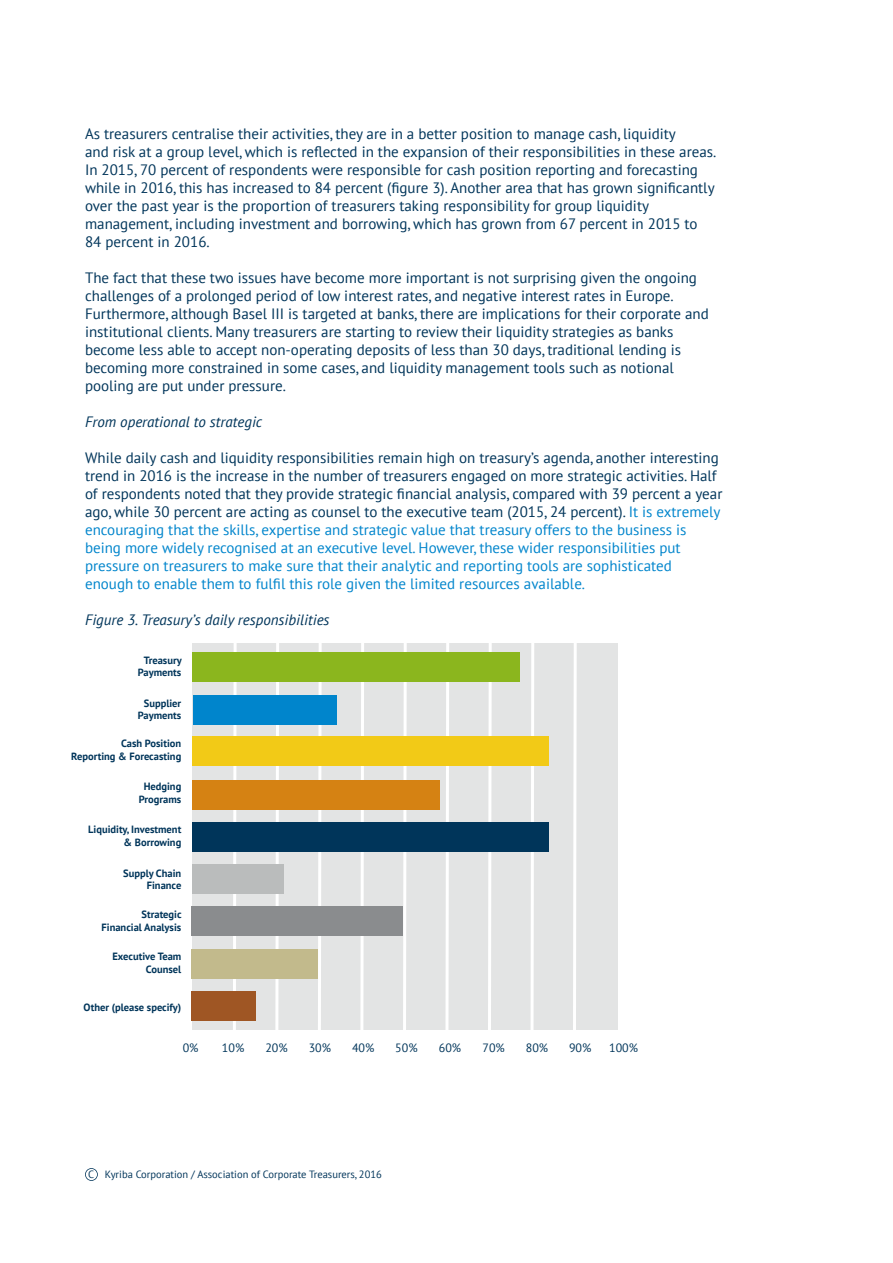
<style>
.page{position:relative;width:893px;height:1263px;background:#fff}
.page>*{position:absolute;margin:0;border:0;box-sizing:border-box;transform-origin:0 0}
.t1{font:15px/18px "PT Sans";color:#00355a}
.t2{font:italic 15px "PT Sans";color:#00355a}
.t3{font:12px "PT Sans";color:#00355a}
.t4{font:700 10.5px/12.6px "PT Sans";color:#00355a;text-align:right}
.t5{font:10.5px "PT Sans";color:#00355a}
.s1{color:#0085cc}
</style>
<div class="page">
<div style="left:193px;top:643px;width:425px;height:387px;background:#e3e4e4"></div>
<svg style="left:231px;top:643px;width:7px;height:387px"></svg>
<svg style="left:274px;top:643px;width:7px;height:387px"></svg>
<svg style="left:316px;top:643px;width:7px;height:387px"></svg>
<svg style="left:359px;top:643px;width:7px;height:387px"></svg>
<svg style="left:401px;top:643px;width:7px;height:387px"></svg>
<svg style="left:444px;top:643px;width:7px;height:387px"></svg>
<svg style="left:486px;top:643px;width:7px;height:387px"></svg>
<svg style="left:529px;top:643px;width:7px;height:387px"></svg>
<svg style="left:573px;top:643px;width:4px;height:387px"></svg>
<div style="left:193px;top:695px;width:143px;height:30px;background:#0085cc"></div>
<div style="left:193px;top:736px;width:356px;height:30px;background:#f2ca17"></div>
<div style="left:193px;top:822px;width:356px;height:29px;background:#00355a"></div>
<div style="left:192px;top:864px;width:92px;height:30px;background:#babcbc"></div>
<div style="left:192px;top:906px;width:211px;height:30px;background:#8a8c8e"></div>
<div style="left:192px;top:949px;width:126px;height:30px;background:#c2ba8c"></div>
<div style="left:192px;top:991px;width:64px;height:30px;background:#9f5624"></div>
<div style="left:193px;top:652px;width:327px;height:30px;background:#8bb61e"></div>
<div style="left:193px;top:780px;width:247px;height:30px;background:#d58213"></div>
<div style="left:85px;top:1168px;width:13px;height:13px;border:2px solid #00355a;border-radius:50%"></div>
<p class="t1" style="left:85px;top:125px;width:633px">As treasurers centralise their activities, they are in a better position to manage cash, liquidity<br>and risk at a group level, which is reflected in the expansion of their responsibilities in these areas.<br>In 2015, 70 percent of respondents were responsible for cash position reporting and forecasting while in 2016, this has increased to 84 percent (figure 3). Another area that has grown significantly over the past year is the proportion of treasurers taking responsibility for group liquidity management, including investment and borrowing, which has grown from 67 percent in 2015 to 84 percent in 2016.</p>
<p class="t1" style="left:85px;top:269px;width:625px">The fact that these two issues have become more important is not surprising given the ongoing challenges of a prolonged period of low interest rates, and negative interest rates in Europe.<br>Furthermore, although Basel III is targeted at banks, there are implications for their corporate and institutional clients. Many treasurers are starting to review their liquidity strategies as banks become less able to accept non-operating deposits of less than 30 days, traditional lending is becoming more constrained in some cases, and liquidity management tools such as notional pooling are put under pressure.</p>
<p class="t2" style="left:85px;top:413px;width:179px">From operational to strategic</p>
<p class="t1" style="left:85px;top:449px;width:639px">While daily cash and liquidity responsibilities remain high on treasury’s agenda, another interesting trend in 2016 is the increase in the number of treasurers engaged on more strategic activities. Half of respondents noted that they provide strategic financial analysis, compared with 39 percent a year ago, while 30 percent are acting as counsel to the executive team (2015, 24 percent). <span class="s1">It is extremely encouraging that the skills, expertise and strategic value that treasury offers to the business is being more widely recognised at an executive level. However, these wider responsibilities put pressure on treasurers to make sure that their analytic and reporting tools are sophisticated enough to enable them to fulfil this role given the limited resources available.</span></p>
<p class="t2" style="left:85px;top:611px;width:246px">Figure 3. Treasury’s daily responsibilities</p>
<p class="t4" style="left:138px;top:654px;width:45px;text-align:center">Treasury<br>Payments</p>
<p class="t4" style="left:138px;top:697px;width:45px;text-align:center">Supplier<br>Payments</p>
<p class="t4" style="left:71px;top:737px;width:112px">Cash Position<br>Reporting &amp; Forecasting</p>
<p class="t4" style="left:139px;top:780px;width:44px;text-align:center">Hedging<br>Programs</p>
<p class="t4" style="left:88px;top:824px;width:95px">Liquidity, Investment &amp; Borrowing</p>
<p class="t4" style="left:123px;top:867px;width:60px">Supply Chain<br>Finance</p>
<p class="t4" style="left:102px;top:909px;width:82px">Strategic<br>Financial Analysis</p>
<p class="t4" style="left:112px;top:950px;width:70px">Executive Team<br>Counsel</p>
<p class="t4" style="left:84px;top:1001px;width:99px">Other (please specify)</p>
<p class="t3" style="left:183px;top:1041px;width:17px">0%</p>
<p class="t3" style="left:222px;top:1041px;width:24px">10%</p>
<p class="t3" style="left:265px;top:1041px;width:24px">20%</p>
<p class="t3" style="left:309px;top:1041px;width:24px">30%</p>
<p class="t3" style="left:352px;top:1041px;width:24px">40%</p>
<p class="t3" style="left:395px;top:1041px;width:24px">50%</p>
<p class="t3" style="left:439px;top:1041px;width:24px">60%</p>
<p class="t3" style="left:483px;top:1041px;width:24px">70%</p>
<p class="t3" style="left:526px;top:1041px;width:24px">80%</p>
<p class="t3" style="left:569px;top:1041px;width:24px">90%</p>
<p class="t3" style="left:609px;top:1041px;width:30px">100%</p>
<p class="t5" style="left:88px;top:1169px;width:295px">C Kyriba Corporation / Association of Corporate Treasurers, 2016</p>
</div>
